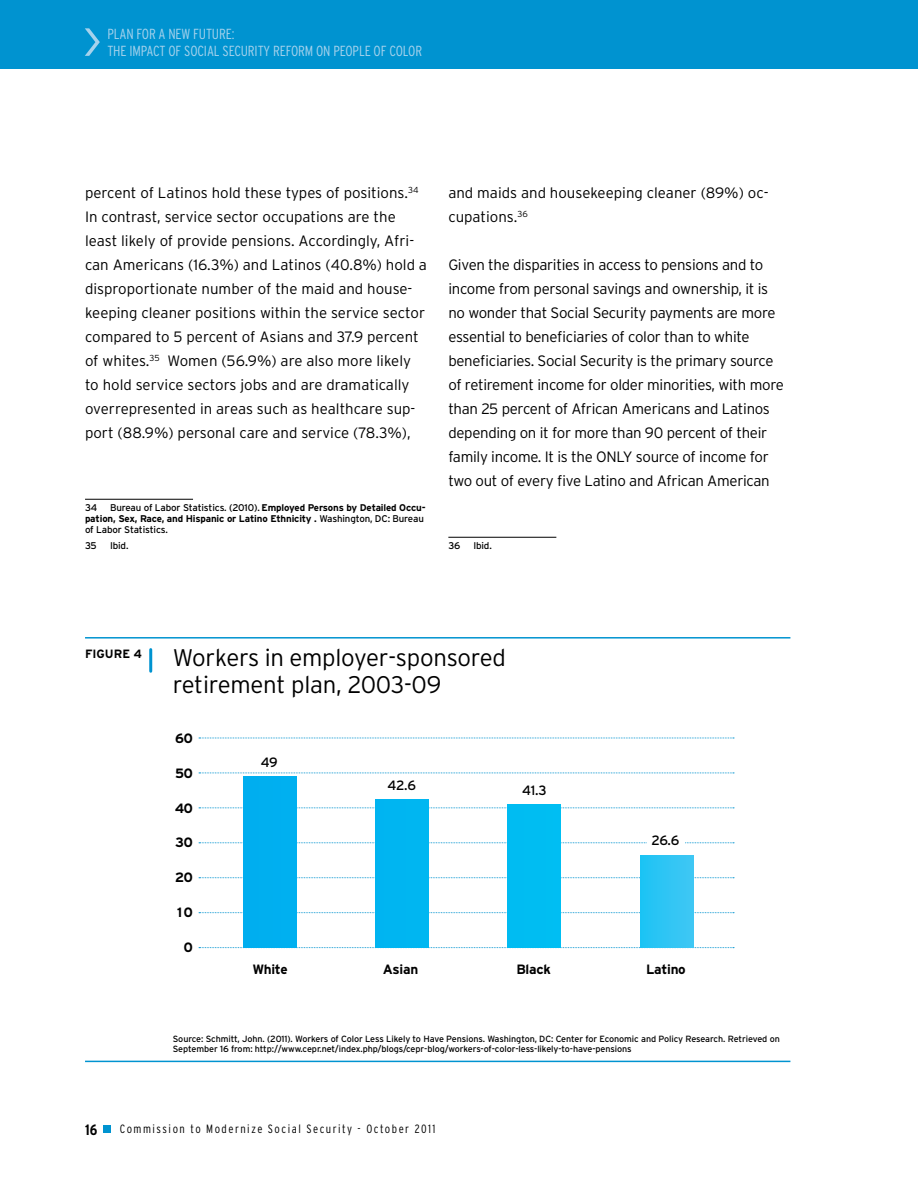
<style>
.page{position:relative;width:918px;height:1188px;background:#fff}
.page>*{position:absolute;margin:0;border:0;box-sizing:border-box;transform-origin:0 0}
.t1{font:300 24px/27px "Interstate";letter-spacing:-.01em;color:#000}
.t2{font:300 15px/24px "Interstate";color:#000}
.t3{font:300 15px/24px "Interstate";letter-spacing:-.02em;color:#000}
.t4{font:700 condensed 15px "Interstate";color:#000}
.t5{font:300 condensed 14.55px/17.1px "Interstate";letter-spacing:-.01em;color:#a6d2ec}
.t6{font:700 13.5px "Interstate";letter-spacing:-.02em;color:#000}
.t7{font:13.5px "Interstate";letter-spacing:-.045em;color:#000}
.t8{font:300 condensed 12px "Interstate";letter-spacing:.125em;color:#000}
.t9{font:700 12px "Interstate";color:#000}
.t10{font:700 9.75px/11.2px "Interstate";letter-spacing:-.015em;color:#000}
.t11{font:9.75px "Interstate";letter-spacing:-.015em;color:#000}
.t12{font:9px/10.8px "Interstate";letter-spacing:-.01em;color:#000}
.s1{font-weight:400}
</style>
<div class="page">
<div style="left:0;top:0;width:918px;height:69px;background:#0093d0"></div>
<svg style="left:85px;top:28px;width:15px;height:28px"></svg>
<div style="left:104px;top:1126px;width:7px;height:7px;background:#0093d0"></div>
<hr style="left:85px;top:499px;width:108px;height:1px;background:#000">
<hr style="left:448px;top:537px;width:108px;height:1px;background:#000">
<hr style="left:85px;top:637px;width:705px;height:2px;background:#0093d0">
<svg style="left:199px;top:738px;width:535px;height:1px"></svg>
<svg style="left:199px;top:773px;width:535px;height:1px"></svg>
<svg style="left:199px;top:808px;width:535px;height:1px"></svg>
<svg style="left:199px;top:842px;width:535px;height:1px"></svg>
<svg style="left:199px;top:877px;width:535px;height:1px"></svg>
<svg style="left:199px;top:912px;width:535px;height:1px"></svg>
<svg style="left:199px;top:947px;width:535px;height:1px"></svg>
<hr style="left:85px;top:1061px;width:705px;height:1px;background:#0093d0">
<div style="left:647px;top:834px;width:37px;height:11px;background:#fff"></div>
<hr style="left:149px;top:650px;width:3px;height:21px;background:#0093d0">
<div style="left:243px;top:776px;width:54px;height:172px;background:#00afef"></div>
<div style="left:376px;top:799px;width:53px;height:149px;background:#00b5f1"></div>
<div style="left:508px;top:804px;width:53px;height:144px;background:#00bdf2"></div>
<div style="left:640px;top:855px;width:54px;height:93px;background:linear-gradient(to right,#1dc3f4,#40c7f4)"></div>
<p class="t5" style="left:107px;top:25px;width:316px">PLAN FOR A NEW FUTURE:<br>THE IMPACT OF SOCIAL SECURITY REFORM ON PEOPLE OF COLOR</p>
<p class="t2" style="left:85px;top:181px;width:344px">percent of Latinos hold these types of positions.<sup>34<br></sup>In contrast, service sector occupations are the least likely of provide pensions. Accordingly, Afri&shy;can Americans (16.3%) and Latinos (40.8%) hold a disproportionate number of the maid and house&shy;keeping cleaner positions within the service sector compared to 5 percent of Asians and 37.9 percent of whites.<sup>35</sup> Women (56.9%) are also more likely to hold service sectors jobs and are dramatically overrepresented in areas such as healthcare sup&shy;port (88.9%) personal care and service (78.3%),</p>
<p class="t10" style="left:85px;top:501px;width:342px;text-indent:25px"><span class="s1">Bureau of Labor Statistics. (2010).</span> Employed Persons by Detailed Occu&shy;pation, Sex, Race, and Hispanic or Latino Ethnicity . <span class="s1">Washington, DC: Bureau of Labor Statistics.</span></p>
<p class="t11" style="left:85px;top:540px;width:13px">35</p>
<p class="t11" style="left:110px;top:540px;width:20px">Ibid.</p>
<p class="t11" style="left:85px;top:502px;width:14px">34</p>
<p class="t2" style="left:448px;top:181px;width:322px">and maids and housekeeping cleaner (89%) oc&shy;cupations.<sup>36</sup></p>
<p class="t3" style="left:448px;top:253px;width:337px">Given the disparities in access to pensions and to income from personal savings and ownership, it is no wonder that Social Security payments are more essential to beneficiaries of color than to white beneficiaries. Social Security is the primary source of retirement income for older minorities, with more than 25 percent of African Americans and Latinos depending on it for more than 90 percent of their family income. It is the ONLY source of income for two out of every five Latino and African American</p>
<p class="t11" style="left:448px;top:540px;width:13px">36</p>
<p class="t11" style="left:473px;top:540px;width:20px">Ibid.</p>
<p class="t9" style="left:85px;top:647px;width:16px">Figure</p>
<p class="t9" style="left:134px;top:647px;width:9px">4</p>
<h1 class="t1" style="left:173px;top:644px;width:335px">Workers in employer-sponsored retirement plan, 2003-09</h1>
<p class="t6" style="left:175px;top:731px;width:19px">60</p>
<p class="t6" style="left:175px;top:766px;width:19px">50</p>
<p class="t7" style="left:261px;top:755px;width:18px">49</p>
<p class="t7" style="left:387px;top:777px;width:30px">42.6</p>
<p class="t6" style="left:175px;top:800px;width:19px">40</p>
<p class="t6" style="left:175px;top:835px;width:19px">30</p>
<p class="t6" style="left:175px;top:870px;width:19px">20</p>
<p class="t6" style="left:175px;top:905px;width:19px">10</p>
<p class="t6" style="left:184px;top:940px;width:10px">0</p>
<p class="t7" style="left:522px;top:782px;width:26px">41.3</p>
<p class="t7" style="left:652px;top:833px;width:29px">26.6</p>
<p class="t6" style="left:252px;top:961px;width:37px">White</p>
<p class="t6" style="left:383px;top:961px;width:37px">Asian</p>
<p class="t6" style="left:516px;top:961px;width:36px">Black</p>
<p class="t6" style="left:646px;top:961px;width:41px">Latino</p>
<p class="t12" style="left:173px;top:1033px;width:609px">Source: Schmitt, John. (2011). Workers of Color Less Likely to Have Pensions. Washington, DC: Center for Economic and Policy Research. Retrieved on<br>September 16 from: http://www.cepr.net/index.php/blogs/cepr-blog/workers-of-color-less-likely-to-have-pensions</p>
<p class="t4" style="left:85px;top:1121px;width:14px">16</p>
<p class="t8" style="left:120px;top:1122px;width:317px">Commission to Modernize Social Security - October 2011</p>
</div>
